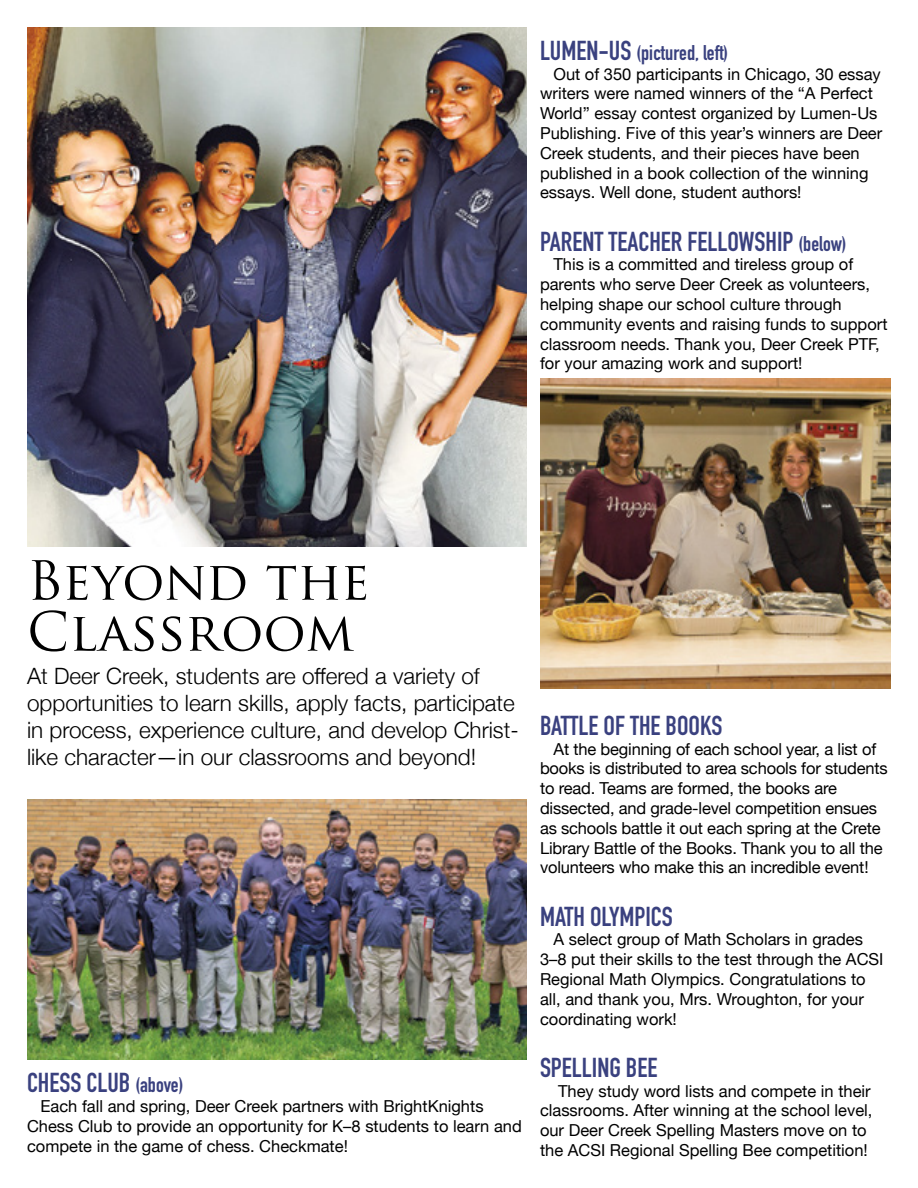
<style>
.page{position:relative;width:918px;height:1188px;background:#fff}
.page>*{position:absolute;margin:0;border:0;box-sizing:border-box;transform-origin:0 0}
.t1{font:52.5px/51px "Trajan Pro";color:#000}
.t2{font:700 27px "DIN Condensed";color:#3a417f}
.t3{font:300 22.5px/27px "Helvetica Neue";color:#000}
.t4{font:700 21px "DIN Condensed";color:#3a417f}
.t5{font:16.5px/19.8px "Helvetica Neue";color:#000}
.s1{font-size:27px}
.s2{font-size:21px}
</style>
<div class="page">
<img style="left:27px;top:800px;width:499px;height:260px">
<img style="left:27px;top:27px;width:499px;height:520px">
<img style="left:540px;top:378px;width:351px;height:310px">
<p class="t4" style="left:540px;top:38px;width:190px"><span class="s1">LUMEN-US</span> (PICTURED, LEFT)</p>
<p class="t5" style="left:540px;top:65px;width:344px;text-indent:13px">Out of 350 participants in Chicago, 30 essay writers were named winners of the “A Perfect World” essay contest organized by Lumen-Us Publishing. Five of this year’s winners are Deer Creek students, and their pieces have been published in a book collection of the winning essays. Well done, student authors!</p>
<h2 class="t2" style="left:540px;top:223px;width:308px">PARENT TEACHER FELLOWSHIP <span class="s2">(BELOW)</span></h2>
<p class="t5" style="left:540px;top:256px;width:349px;text-indent:13px">This is a committed and tireless group of parents who serve Deer Creek as volunteers, helping shape our school culture through community events and raising funds to support classroom needs. Thank you, Deer Creek PTF, for your amazing work and support!</p>
<h1 class="t1" style="left:27px;top:555px;width:344px">Beyond the<br>Classroom</h1>
<h3 class="t3" style="left:27px;top:661px;width:493px">At Deer Creek, students are offered a variety of opportunities to learn skills, apply facts, participate in process, experience culture, and develop Christ&shy;like character—in our classrooms and beyond!</h3>
<h2 class="t2" style="left:27px;top:1065px;width:158px">CHESS CLUB <span class="s2">(ABOVE)</span></h2>
<p class="t5" style="left:27px;top:1097px;width:496px;text-indent:13px">Each fall and spring, Deer Creek partners with BrightKnights<br>Chess Club to provide an opportunity for K–8 students to learn and compete in the game of chess. Checkmate!</p>
<h2 class="t2" style="left:540px;top:707px;width:184px">BATTLE OF THE BOOKS</h2>
<p class="t5" style="left:540px;top:740px;width:349px;text-indent:13px">At the beginning of each school year, a list of books is distributed to area schools for students to read. Teams are formed, the books are dissected, and grade-level competition ensues as schools battle it out each spring at the Crete Library Battle of the Books. Thank you to all the volunteers who make this an incredible event!</p>
<h2 class="t2" style="left:540px;top:898px;width:134px">MATH OLYMPICS</h2>
<p class="t5" style="left:540px;top:931px;width:345px;text-indent:13px">A select group of Math Scholars in grades 3–8 put their skills to the test through the ACSI Regional Math Olympics. Congratulations to all, and thank you, Mrs. Wroughton, for your coordinating work!</p>
<h2 class="t2" style="left:540px;top:1049px;width:119px">SPELLING BEE</h2>
<p class="t5" style="left:540px;top:1082px;width:334px;text-indent:18px">They study word lists and compete in their classrooms. After winning at the school level, our Deer Creek Spelling Masters move on to the ACSI Regional Spelling Bee competition!</p>
</div>
